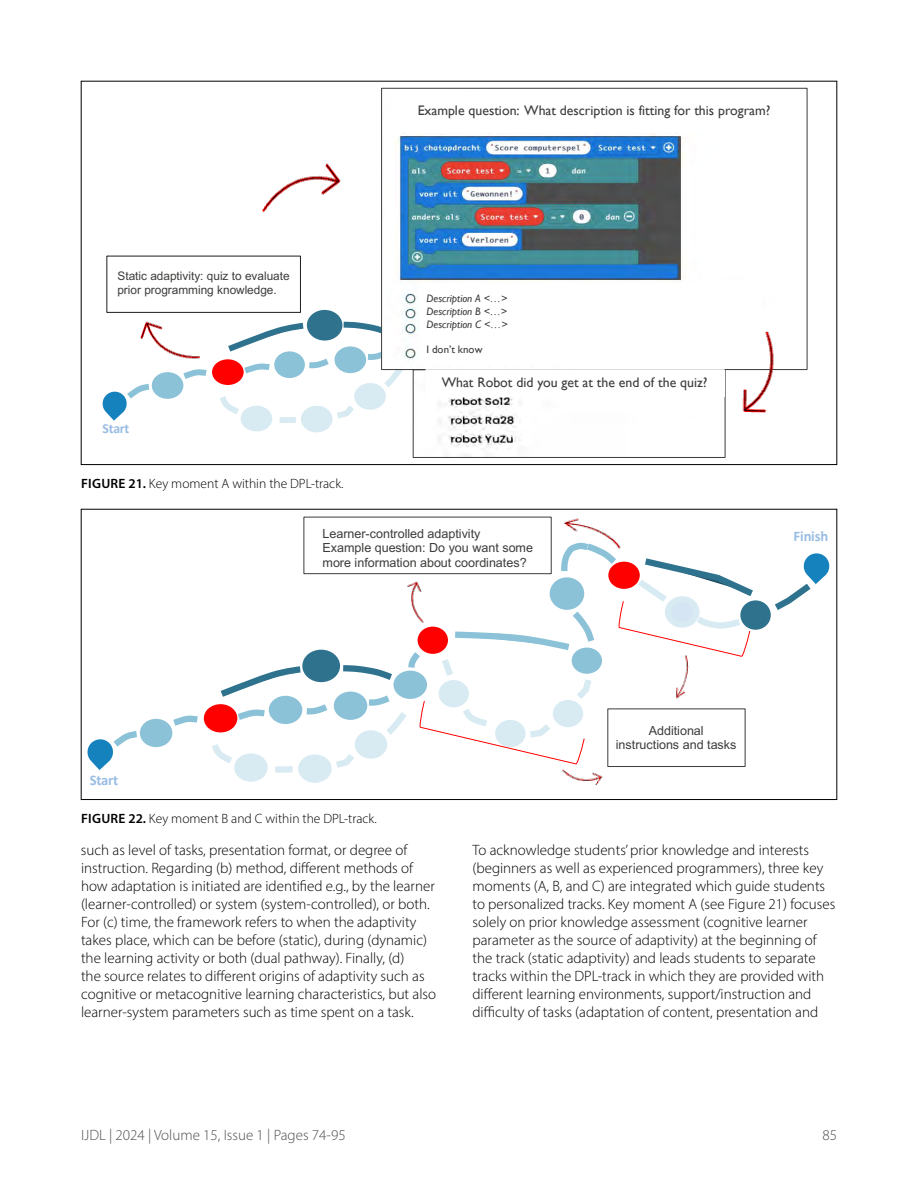
<style>
.page{position:relative;width:918px;height:1188px;background:#fff}
.page>*{position:absolute;margin:0;border:0;box-sizing:border-box;transform-origin:0 0}
.t1{font:300 15px/18px "Myriad Pro";color:#000}
.t2{font:300 15px "Myriad Pro";color:#4d4d4f}
.t3{font:700 14.7px "Calibri";letter-spacing:-.015em;color:#99bde4}
.t4{font:13.8px "Gill Sans";color:#3c3c3b}
.t5{font:700 13.8px "Calibri";letter-spacing:-.02em;color:#99bde4}
.t6{font:300 13.5px "Myriad Pro";color:#000}
.t7{font:12.6px/14.7px "Arial";letter-spacing:-.005em;color:#3c3c3b}
.t8{font:11.85px/13.8px "Arial";letter-spacing:-.005em;color:#3c3c3b}
.t9{font:italic 10.8px/12.9px "Gill Sans";letter-spacing:.005em;color:#3c3c3b;text-align:justify}
.t10{font:10.8px "Gill Sans";color:#3c3c3b}
.s1{font-weight:600}
</style>
<div class="page">
<div style="left:153px;top:373px;width:29px;height:25px;background:#8bc2d8;border-radius:50%"></div>
<div style="left:152px;top:372px;width:31px;height:27px;border:2px solid #8bc2d8;border-radius:50%"></div>
<svg style="left:102px;top:389px;width:53px;height:32px"></svg>
<div style="left:302px;top:407px;width:30px;height:24px;background:#d8ebf2;border-radius:50%"></div>
<div style="left:301px;top:406px;width:32px;height:26px;border:2px solid #d8ebf2;border-radius:50%"></div>
<div style="left:242px;top:407px;width:29px;height:23px;background:#d8ebf2;border-radius:50%"></div>
<div style="left:241px;top:406px;width:31px;height:25px;border:2px solid #d8ebf2;border-radius:50%"></div>
<svg style="left:177px;top:309px;width:236px;height:114px"></svg>
<div style="left:275px;top:352px;width:29px;height:25px;background:#8bc2d8;border-radius:50%"></div>
<div style="left:274px;top:351px;width:31px;height:27px;border:2px solid #8bc2d8;border-radius:50%"></div>
<img style="left:134px;top:313px;width:80px;height:76px">
<div style="left:107px;top:256px;width:193px;height:56px;background:#fff"></div>
<div style="left:106px;top:256px;width:195px;height:57px;border:1px solid #1e1e1d"></div>
<img style="left:383px;top:133px;width:302px;height:235px">
<img style="left:438px;top:397px;width:83px;height:59px">
<div style="left:413px;top:369px;width:312px;height:89px;border:1px solid #3c3c3b"></div>
<img style="left:262px;top:163px;width:79px;height:50px">
<img style="left:723px;top:314px;width:85px;height:126px">
<div style="left:420px;top:285px;width:342px;height:80px;background:#fff"></div>
<div style="left:426px;top:369px;width:299px;height:28px;border:1px solid #fff"></div>
<div style="left:310px;top:313px;width:29px;height:25px;background:#2f728e;border-radius:50%"></div>
<div style="left:307px;top:310px;width:35px;height:31px;border:6px solid #2f728e;border-radius:50%"></div>
<div style="left:141px;top:720px;width:30px;height:26px;background:#8bc2d8;border-radius:50%"></div>
<div style="left:140px;top:719px;width:32px;height:28px;border:2px solid #8bc2d8;border-radius:50%"></div>
<div style="left:275px;top:766px;width:18px;height:7px;background:#e8f3f7"></div>
<svg style="left:87px;top:726px;width:56px;height:44px"></svg>
<div style="left:299px;top:756px;width:32px;height:26px;background:#d8ebf2;border-radius:50%"></div>
<div style="left:298px;top:754px;width:34px;height:29px;border:2px solid #d8ebf2;border-radius:50%"></div>
<div style="left:235px;top:754px;width:32px;height:27px;background:#d8ebf2;border-radius:50%"></div>
<div style="left:234px;top:753px;width:34px;height:29px;border:2px solid #d8ebf2;border-radius:50%"></div>
<div style="left:741px;top:601px;width:29px;height:28px;background:#2f728e;border-radius:50%"></div>
<div style="left:740px;top:600px;width:31px;height:30px;border:2px solid #2f728e;border-radius:50%"></div>
<svg style="left:768px;top:553px;width:62px;height:63px"></svg>
<img style="left:563px;top:772px;width:40px;height:14px">
<svg style="left:166px;top:538px;width:594px;height:234px"></svg>
<img style="left:554px;top:518px;width:77px;height:37px">
<p class="t8" style="left:117px;top:269px;width:174px">Static adaptivity: quiz to evaluate prior programming knowledge.</p>
<p class="t5" style="left:103px;top:419px;width:28px">Start</p>
<p class="t6" style="left:81px;top:476px;width:264px"><span class="s1">FIGURE 21.</span> Key moment A within the DPL-track.</p>
<p class="t4" style="left:418px;top:103px;width:354px">Example question: What description is fitting for this program?</p>
<p class="t9" style="left:426px;top:292px;width:83px">Description A &lt;…&gt; Description B &lt;…&gt; Description C &lt;…&gt;</p>
<p class="t10" style="left:426px;top:343px;width:58px">I don’t know</p>
<p class="t4" style="left:442px;top:374px;width:267px">What Robot did you get at the end of the quiz?</p>
<p class="t7" style="left:323px;top:526px;width:159px">Learner-controlled adaptivity</p>
<p class="t3" style="left:794px;top:525px;width:36px">Finish</p>
<p class="t7" style="left:323px;top:540px;width:212px">Example question: Do you want some more information about coordinates?</p>
<p class="t3" style="left:90px;top:770px;width:30px">Start</p>
<p class="t6" style="left:81px;top:811px;width:297px"><span class="s1">FIGURE 22.</span> Key moment B and C within the DPL-track.</p>
<p class="t7" style="left:616px;top:723px;width:122px;text-align:center">Additional instructions and tasks</p>
<p class="t1" style="left:81px;top:841px;width:357px">such as level of tasks, presentation format, or degree of instruction. Regarding (b) method, different methods of how adaptation is initiated are identified e.g., by the learner (learner-controlled) or system (system-controlled), or both.<br>For (c) time, the framework refers to when the adaptivity takes place, which can be before (static), during (dynamic) the learning activity or both (dual pathway). Finally, (d)<br>the source relates to different origins of adaptivity such as cognitive or metacognitive learning characteristics, but also learner-system parameters such as time spent on a task.</p>
<p class="t1" style="left:472px;top:841px;width:364px">To acknowledge students’ prior knowledge and interests (beginners as well as experienced programmers), three key moments (A, B, and C) are integrated which guide students to personalized tracks. Key moment A (see Figure 21) focuses solely on prior knowledge assessment (cognitive learner parameter as the source of adaptivity) at the beginning of the track (static adaptivity) and leads students to separate tracks within the DPL-track in which they are provided with different learning environments, support/instruction and difficulty of tasks (adaptation of content, presentation and</p>
<p class="t2" style="left:81px;top:1126px;width:266px">IJDL | 2024 | Volume 15, Issue 1 | Pages 74-95</p>
<p class="t2" style="left:822px;top:1126px;width:16px">85</p>
</div>
